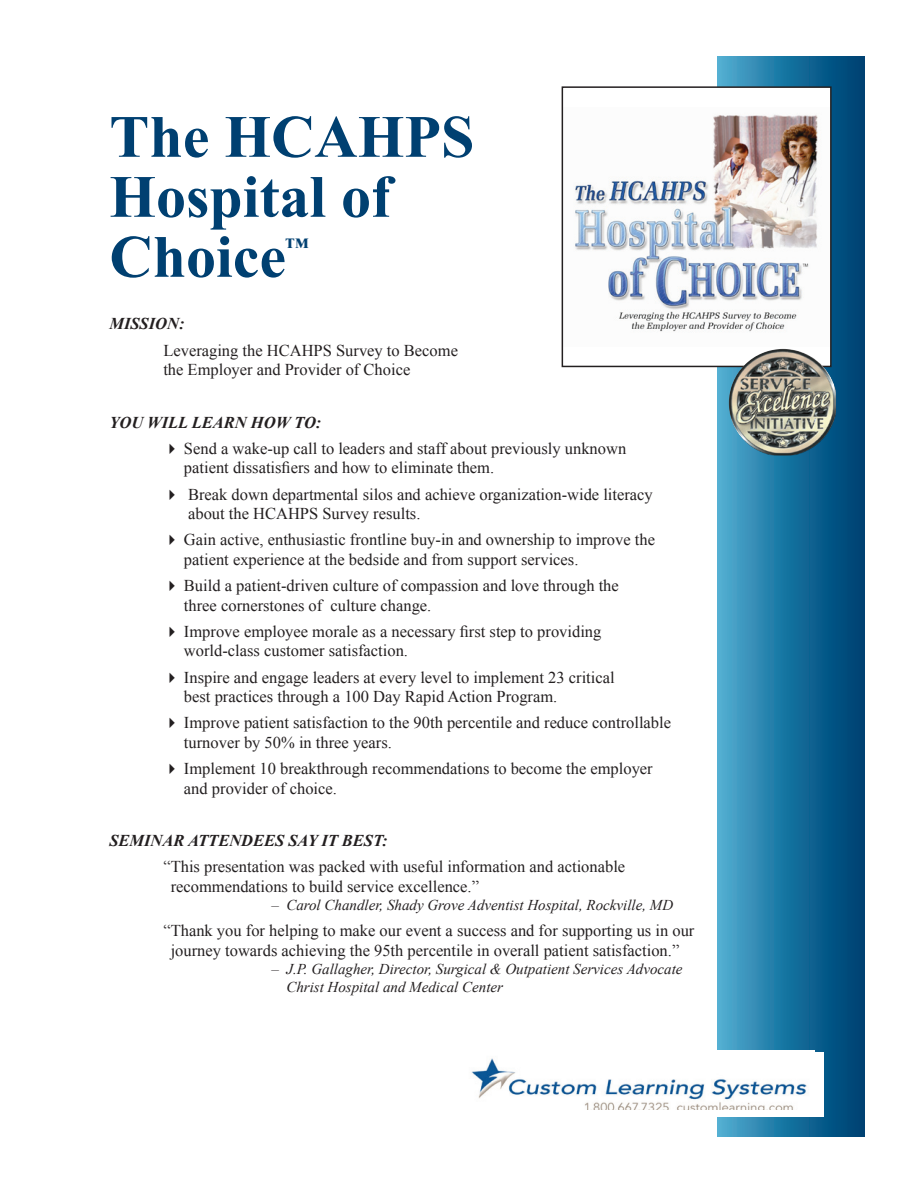
<style>
.page{position:relative;width:918px;height:1188px;background:#fff}
.page>*{position:absolute;margin:0;border:0;box-sizing:border-box;transform-origin:0 0}
.t1{font:700 60px/60px "Times New Roman";color:#004071}
.t2{font:italic 700 22.5px "Times New Roman";color:#004071}
.t3{font:16.5px/19.5px "Times New Roman";color:#231f20}
.t4{font:italic 700 16.5px "Times New Roman";color:#231f20}
.t5{font:italic 15px/18px "Times New Roman";color:#231f20}
</style>
<div class="page">
<div style="left:718px;top:57px;width:147px;height:1080px;background:linear-gradient(to right,#49aacf,#003b6e)"></div>
<div style="left:430px;top:1052px;width:394px;height:65px;background:#fff"></div>
<div style="left:562px;top:87px;width:269px;height:279px;background:#fff"></div>
<img style="left:575px;top:114px;width:243px;height:218px">
<div style="left:562px;top:86px;width:270px;height:281px;border:2px solid #231f20"></div>
<img style="left:729px;top:349px;width:107px;height:107px">
<img style="left:471px;top:1050px;width:344px;height:60px">
<h1 class="t1" style="left:109px;top:105px;width:367px">The HCAHPS<br>Hospital of<br>Choice</h1>
<h2 class="t2" style="left:286px;top:231px;width:24px">™</h2>
<p class="t4" style="left:109px;top:312px;width:77px">MISSION:</p>
<p class="t3" style="left:163px;top:340px;width:296px">Leveraging the HCAHPS Survey to Become the Employer and Provider of Choice</p>
<p class="t4" style="left:109px;top:411px;width:214px">YOU WILL LEARN HOW TO:</p>
<p class="t3" style="left:184px;top:438px;width:444px;text-indent:-21px">✔ Send a wake-up call to leaders and staff about previously unknown patient dissatisfiers and how to eliminate them.</p>
<p class="t3" style="left:188px;top:484px;width:466px;text-indent:-25px">✔ Break down departmental silos and achieve organization-wide literacy about the HCAHPS Survey results.</p>
<p class="t3" style="left:184px;top:530px;width:473px;text-indent:-21px">✔ Gain active, enthusiastic frontline buy-in and ownership to improve the patient experience at the bedside and from support services.</p>
<p class="t3" style="left:184px;top:576px;width:436px;text-indent:-21px">✔ Build a patient-driven culture of compassion and love through the three cornerstones of culture change.</p>
<p class="t3" style="left:184px;top:621px;width:419px;text-indent:-21px">✔ Improve employee morale as a necessary first step to providing world-class customer satisfaction.</p>
<p class="t3" style="left:184px;top:667px;width:432px;text-indent:-21px">✔ Inspire and engage leaders at every level to implement 23 critical best practices through a 100 Day Rapid Action Program.</p>
<p class="t3" style="left:184px;top:713px;width:489px;text-indent:-21px">✔ Improve patient satisfaction to the 90th percentile and reduce controllable turnover by 50% in three years.</p>
<p class="t3" style="left:184px;top:759px;width:470px;text-indent:-21px">✔ Implement 10 breakthrough recommendations to become the employer and provider of choice.</p>
<p class="t4" style="left:109px;top:829px;width:280px">SEMINAR ATTENDEES SAY IT BEST:</p>
<p class="t3" style="left:171px;top:857px;width:456px;text-indent:-7px">“This presentation was packed with useful information and actionable recommendations to build service excellence.”</p>
<p class="t5" style="left:271px;top:895px;width:403px">– Carol Chandler, Shady Grove Adventist Hospital, Rockville, MD</p>
<p class="t3" style="left:163px;top:921px;width:533px;text-align:center">“Thank you for helping to make our event a success and for supporting us in our journey towards achieving the 95th percentile in overall patient satisfaction.”</p>
<p class="t5" style="left:286px;top:959px;width:398px;text-indent:-15px">– J.P. Gallagher, Director, Surgical &amp; Outpatient Services Advocate<br>Christ Hospital and Medical Center</p>
</div>
